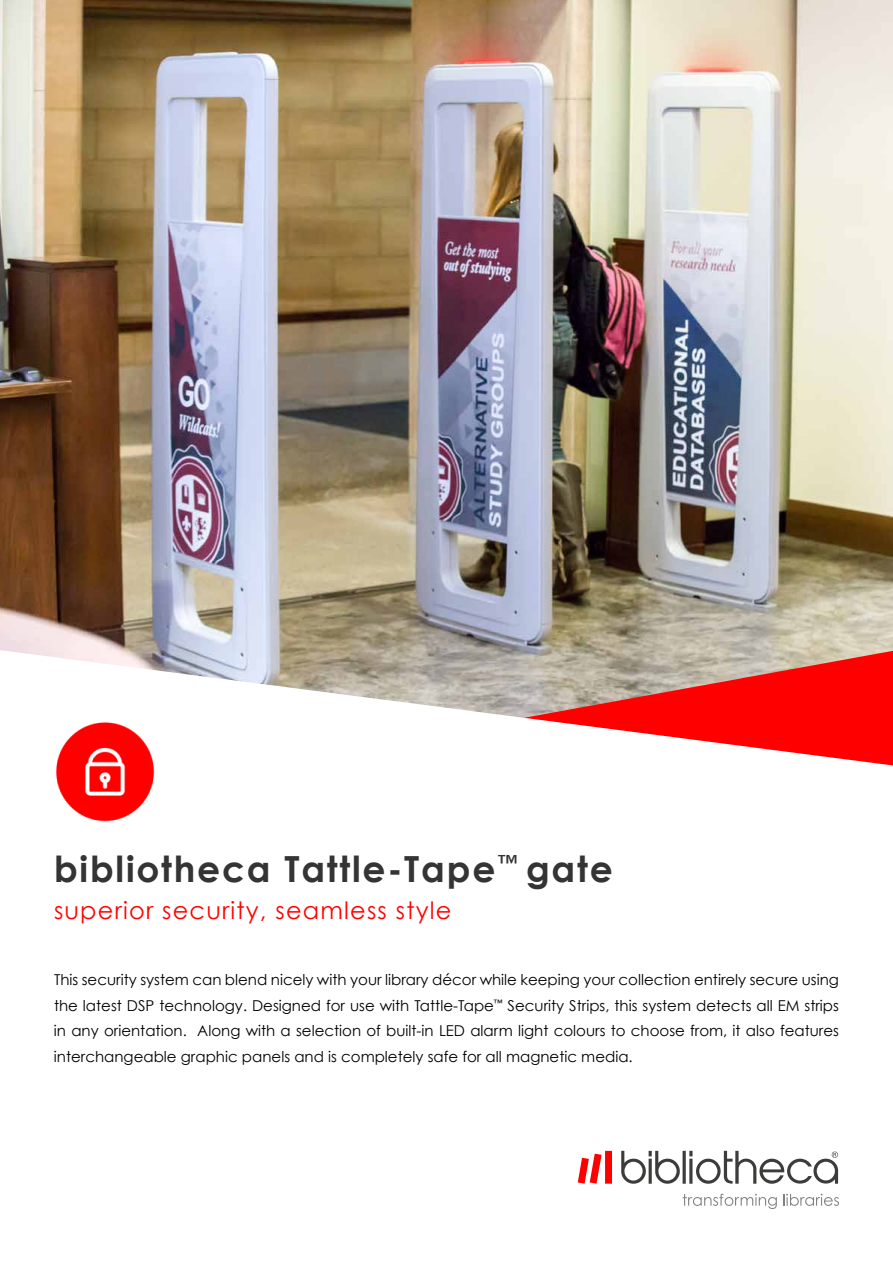
<style>
.page{position:relative;width:893px;height:1263px;background:#fff}
.page>*{position:absolute;margin:0;border:0;box-sizing:border-box;transform-origin:0 0}
.t1{font:700 36px "Century Gothic";letter-spacing:.05em;color:#343434}
.t2{font:24px "Century Gothic";letter-spacing:.05em;color:#f00}
.t3{font:15px/25.5px "Century Gothic";color:#000;text-align:justify}
</style>
<div class="page">
<img style="left:0;top:0;width:893px;height:650px">
<svg style="left:1px;top:650px;width:892px;height:548px"></svg>
<svg style="left:683px;top:1194px;width:94px;height:15px"></svg>
<svg style="left:783px;top:1194px;width:56px;height:12px"></svg>
<svg style="left:621px;top:1151px;width:59px;height:33px"></svg>
<hr style="left:683px;top:1151px;width:3px;height:33px;background:#3c3c3b">
<svg style="left:689px;top:1151px;width:149px;height:33px"></svg>
<svg style="left:578px;top:1151px;width:34px;height:33px"></svg>
<h1 class="t1" style="left:54px;top:846px;width:560px">bibliotheca Tattle-Tape<sup>™</sup> gate</h1>
<h2 class="t2" style="left:54px;top:896px;width:399px">superior security, seamless style</h2>
<p class="t3" style="left:54px;top:967px;width:786px">This security system can blend nicely with your library décor while keeping your collection entirely secure using the latest DSP technology. Designed for use with Tattle-Tape<sup>™</sup> Security Strips, this system detects all EM strips in any orientation. Along with a selection of built-in LED alarm light colours to choose from, it also features interchangeable graphic panels and is completely safe for all magnetic media.</p>
</div>
